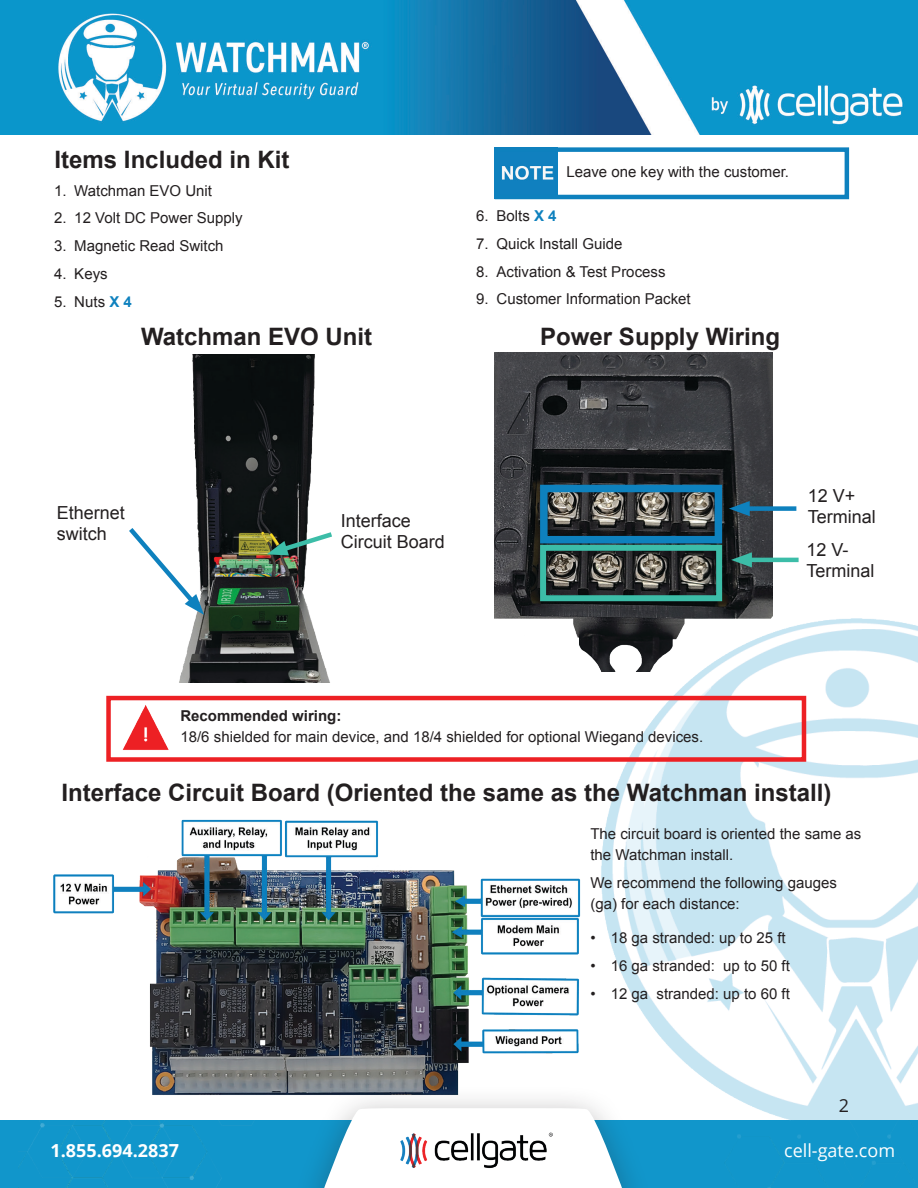
<style>
.page{position:relative;width:918px;height:1188px;background:#fff}
.page>*{position:absolute;margin:0;border:0;box-sizing:border-box;transform-origin:0 0}
.Heading_1{font:700 24px "Arial";color:#231f20}
.Text{font:18px/21px "Arial";color:#231f20}
.t1{font:700 18px "Open Sans";color:#fff}
.t2{font:18px "Open Sans";color:#fff}
.t3{font:18px "Open Sans";color:#231f20}
.Text-2{font:15px/21px "Arial";color:#231f20}
.s1{font-weight:700;color:#0e81be}
.s2{font-weight:700}
</style>
<div class="page">
<img style="left:0;top:0;width:918px;height:135px">
<div style="left:18px;top:1120px;width:900px;height:68px;background:#1196cb"></div>
<div style="left:293px;top:1085px;width:360px;height:103px;background:#231f20;opacity:.35"></div>
<svg style="left:320px;top:1108px;width:306px;height:80px"></svg>
<img style="left:386px;top:1127px;width:169px;height:54px">
<img style="left:576px;top:604px;width:342px;height:516px">
<img style="left:495px;top:353px;width:277px;height:318px">
<div style="left:741px;top:506px;width:55px;height:5px;background:#0e81be"></div>
<svg style="left:729px;top:501px;width:21px;height:15px"></svg>
<hr style="left:744px;top:558px;width:55px;height:4px;background:#3cbda8">
<svg style="left:731px;top:552px;width:21px;height:15px"></svg>
<div style="left:540px;top:485px;width:182px;height:58px;border:8px solid #0e81be"></div>
<div style="left:540px;top:545px;width:182px;height:56px;border:6px solid #3cbda8"></div>
<img style="left:122px;top:705px;width:47px;height:45px">
<div style="left:106px;top:696px;width:700px;height:66px;border:4px solid #ed2024"></div>
<img style="left:179px;top:355px;width:151px;height:328px">
<svg style="left:129px;top:523px;width:75px;height:92px"></svg>
<svg style="left:267px;top:529px;width:65px;height:27px"></svg>
<img style="left:500px;top:152px;width:57px;height:42px">
<div style="left:495px;top:147px;width:354px;height:52px;border:4px solid #0e81be"></div>
<img style="left:53px;top:818px;width:537px;height:285px">
<p class="Heading_1" style="left:55px;top:144px;width:236px">Items Included in Kit</p>
<p class="Text-2" style="left:54px;top:180px;width:160px">1. Watchman EVO Unit</p>
<p class="Text-2" style="left:54px;top:208px;width:190px">2. 12 Volt DC Power Supply</p>
<p class="Text-2" style="left:54px;top:235px;width:171px">3. Magnetic Read Switch</p>
<p class="Text-2" style="left:54px;top:263px;width:55px">4. Keys</p>
<p class="Text-2" style="left:54px;top:291px;width:79px">5. Nuts <span class="s1">X 4</span></p>
<p class="Heading_1" style="left:141px;top:321px;width:233px">Watchman EVO Unit</p>
<p class="Text-2" style="left:566px;top:161px;width:224px">Leave one key with the customer.</p>
<p class="Text-2" style="left:476px;top:205px;width:82px">6. Bolts <span class="s1">X 4</span></p>
<p class="Text-2" style="left:476px;top:233px;width:148px">7. Quick Install Guide</p>
<p class="Text-2" style="left:476px;top:261px;width:191px">8. Activation &amp; Test Process</p>
<p class="Text-2" style="left:476px;top:289px;width:216px">9. Customer Information Packet</p>
<p class="Heading_1" style="left:540px;top:321px;width:241px">Power Supply Wiring</p>
<p class="Text" style="left:57px;top:503px;width:70px">Ethernet switch</p>
<p class="Text" style="left:341px;top:511px;width:106px">Interface<br>Circuit Board</p>
<p class="Text-2" style="left:180px;top:705px;width:524px"><span class="s2">Recommended wiring:<br></span>18/6 shielded for main device, and 18/4 shielded for optional Wiegand devices.</p>
<p class="Text" style="left:808px;top:485px;width:70px">12 V+<br>Terminal</p>
<p class="Text" style="left:807px;top:539px;width:70px">12 V-<br>Terminal</p>
<p class="Heading_1" style="left:61px;top:777px;width:771px">Interface Circuit Board (Oriented the same as the Watchman install)</p>
<p class="Text-2" style="left:590px;top:823px;width:272px">The circuit board is oriented the same as the Watchman install.</p>
<p class="Text-2" style="left:590px;top:872px;width:248px">We recommend the following gauges (ga) for each distance:</p>
<p class="Text-2" style="left:590px;top:928px;width:197px">• 18 ga stranded: up to 25 ft</p>
<p class="Text-2" style="left:590px;top:955px;width:201px">• 16 ga stranded: up to 50 ft</p>
<p class="Text-2" style="left:590px;top:983px;width:201px">• 12 ga stranded: up to 60 ft</p>
<p class="t3" style="left:839px;top:1093px;width:12px">2</p>
<p class="t1" style="left:51px;top:1137px;width:130px">1.855.694.2837</p>
<p class="t2" style="left:784px;top:1138px;width:112px">cell-gate.com</p>
</div>
